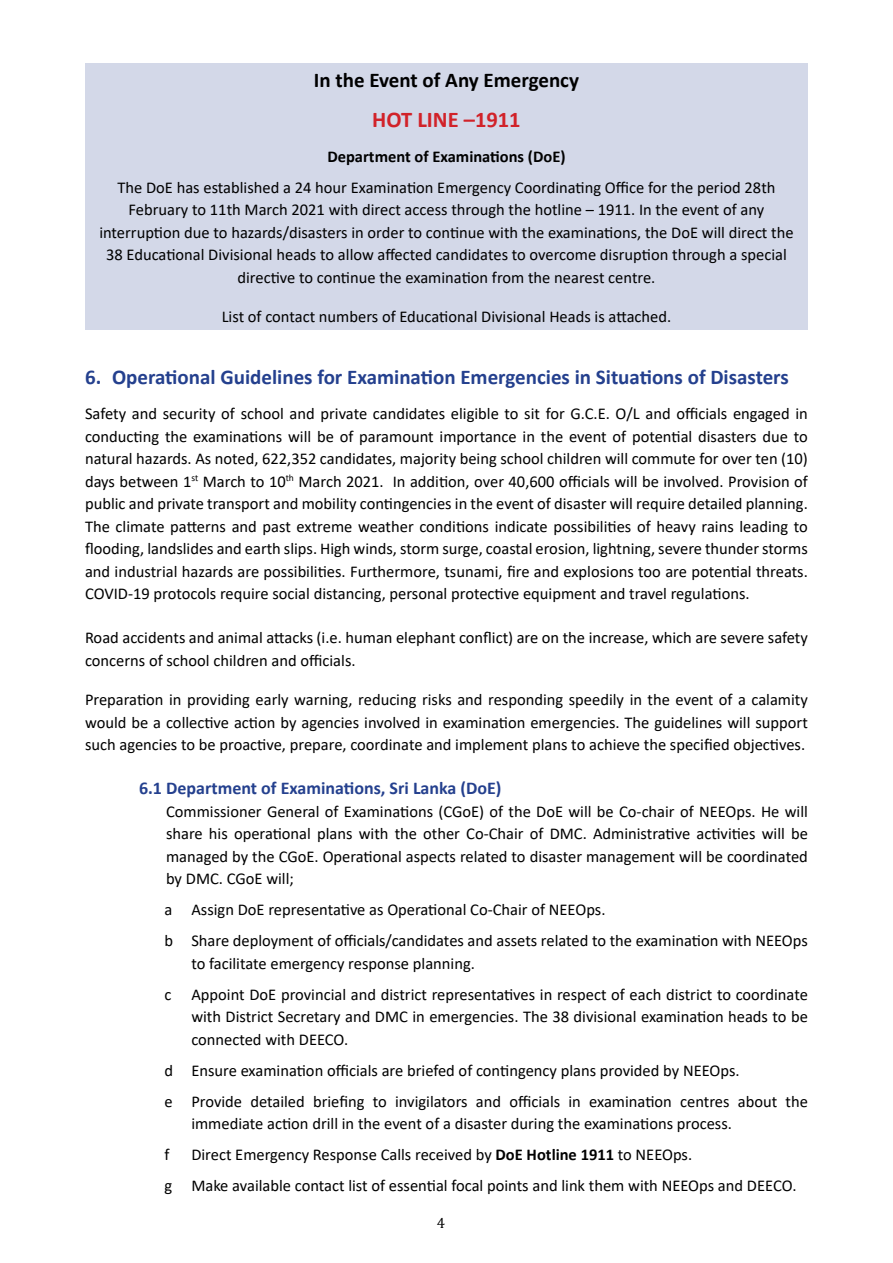
<style>
.page{position:relative;width:893px;height:1263px;background:#fff}
.page>*{position:absolute;margin:0;border:0;box-sizing:border-box;transform-origin:0 0}
.t1{font:700 22.5px "Calibri";color:#d12229}
.t2{font:700 21px "Calibri";color:#24408e}
.t3{font:700 21px "Calibri";color:#000}
.t4{font:700 18px "Calibri";color:#24408e}
.t5{font:16.5px/22.5px "Calibri";color:#000}
.t6{font:700 16.5px "Calibri";color:#000}
.t7{font:15px "Cambria";color:#000}
.s1{font-weight:700}
</style>
<div class="page">
<div style="left:85px;top:64px;width:723px;height:266px;background:#d3d8e8"></div>
<p class="t3" style="left:314px;top:65px;width:267px">In the Event of Any Emergency</p>
<h1 class="t1" style="left:372px;top:103px;width:150px">HOT LINE –1911</h1>
<p class="t6" style="left:327px;top:145px;width:240px">Department of Examinations (DoE)</p>
<p class="t5" style="left:99px;top:176px;width:696px;text-align:center">The DoE has established a 24 hour Examination Emergency Coordinating Office for the period 28th February to 11th March 2021 with direct access through the hotline – 1911. In the event of any interruption due to hazards/disasters in order to continue with the examinations, the DoE will direct the 38 Educational Divisional heads to allow affected candidates to overcome disruption through a special directive to continue the examination from the nearest centre.</p>
<p class="t5" style="left:222px;top:305px;width:451px">List of contact numbers of Educational Divisional Heads is attached.</p>
<p class="t2" style="left:85px;top:362px;width:705px">6. Operational Guidelines for Examination Emergencies in Situations of Disasters</p>
<p class="t5" style="left:85px;top:402px;width:724px;text-align:justify">Safety and security of school and private candidates eligible to sit for G.C.E. O/L and officials engaged in conducting the examinations will be of paramount importance in the event of potential disasters due to natural hazards. As noted, 622,352 candidates, majority being school children will commute for over ten (10) days between 1<sup>st</sup> March to 10<sup>th</sup> March 2021. In addition, over 40,600 officials will be involved. Provision of public and private transport and mobility contingencies in the event of disaster will require detailed planning.<br>The climate patterns and past extreme weather conditions indicate possibilities of heavy rains leading to flooding, landslides and earth slips. High winds, storm surge, coastal erosion, lightning, severe thunder storms and industrial hazards are possibilities. Furthermore, tsunami, fire and explosions too are potential threats.<br>COVID-19 protocols require social distancing, personal protective equipment and travel regulations.</p>
<p class="t5" style="left:85px;top:626px;width:724px">Road accidents and animal attacks (i.e. human elephant conflict) are on the increase, which are severe safety concerns of school children and officials.</p>
<p class="t5" style="left:85px;top:688px;width:724px;text-align:justify">Preparation in providing early warning, reducing risks and responding speedily in the event of a calamity would be a collective action by agencies involved in examination emergencies. The guidelines will support such agencies to be proactive, prepare, coordinate and implement plans to achieve the specified objectives.</p>
<p class="t4" style="left:139px;top:775px;width:364px">6.1 Department of Examinations, Sri Lanka (DoE)</p>
<p class="t5" style="left:166px;top:799px;width:643px;text-align:justify">Commissioner General of Examinations (CGoE) of the DoE will be Co-chair of NEEOps. He will share his operational plans with the other Co-Chair of DMC. Administrative activities will be managed by the CGoE. Operational aspects related to disaster management will be coordinated by DMC. CGoE will;</p>
<p class="t5" style="left:164px;top:894px;width:645px;line-height:31px">a Assign DoE representative as Operational Co-Chair of NEEOps.<br>b Share deployment of officials/candidates and assets related to the examination with NEEOps</p>
<p class="t5" style="left:164px;top:947px;width:645px;line-height:31px;text-indent:27px">to facilitate emergency response planning.<br>c Appoint DoE provincial and district representatives in respect of each district to coordinate</p>
<p class="t5" style="left:191px;top:1005px;width:618px">with District Secretary and DMC in emergencies. The 38 divisional examination heads to be connected with DEECO.</p>
<p class="t5" style="left:164px;top:1054px;width:645px;line-height:31px">d Ensure examination officials are briefed of contingency plans provided by NEEOps.<br>e Provide detailed briefing to invigilators and officials in examination centres about the</p>
<p class="t5" style="left:191px;top:1112px;width:542px">immediate action drill in the event of a disaster during the examinations process.</p>
<p class="t5" style="left:164px;top:1143px;width:7px">f</p>
<p class="t5" style="left:164px;top:1139px;width:634px;line-height:31px;text-indent:27px">Direct Emergency Response Calls received by <span class="s1">DoE Hotline 1911</span> to NEEOps.<br>g Make available contact list of essential focal points and link them with NEEOps and DEECO.</p>
<p class="t7" style="left:437px;top:1213px;width:10px">4</p>
</div>
